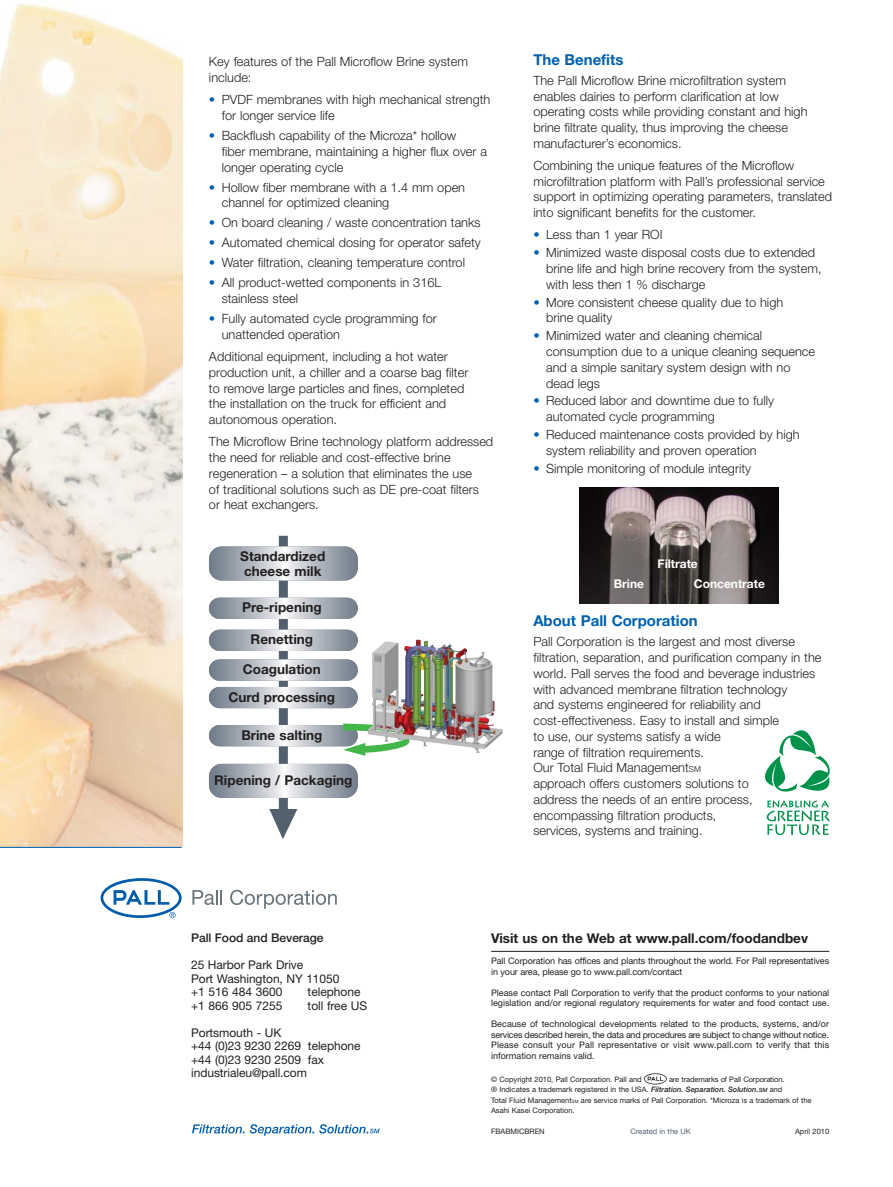
<style>
.page{position:relative;width:893px;height:1187px;background:#fff}
.page>*{position:absolute;margin:0;border:0;box-sizing:border-box;transform-origin:0 0}
.t1{font:700 15px "Helvetica Neue";color:#0060ae}
.t2{font:700 13.5px/15px "Helvetica Neue";color:#231f20}
.t3{font:300 12.75px/15.8px "Helvetica Neue";color:#231f20}
.t4{font:12px/13.5px "Helvetica Neue";letter-spacing:-.005em;color:#231f20}
.t5{font:700 12px/20.1px "Helvetica Neue";color:#fff}
.t6{font:500 12px "Helvetica Neue";letter-spacing:-.005em;color:#231f20}
.t7{font:9px/10.5px "Helvetica Neue";color:#231f20}
.t8{font:7.5px/10.5px "Helvetica Neue";color:#231f20}
.t9{font:7.5px "Helvetica Neue";color:#53616f}
.s1{color:#0060ae}
.s2{font-size:8.25px}
.s3{font-weight:500;font-style:italic}
.s4{font-weight:500;font-style:italic;font-size:5.7px}
.s5{font-size:4.5px}
</style>
<div class="page">
<div style="left:279px;top:535px;width:9px;height:284px;background:#53616f"></div>
<img style="left:0;top:3px;width:183px;height:843px">
<svg style="left:765px;top:730px;width:65px;height:105px"></svg>
<svg style="left:192px;top:1124px;width:188px;height:11px"></svg>
<svg style="left:644px;top:1073px;width:23px;height:11px"></svg>
<svg style="left:192px;top:890px;width:30px;height:14px"></svg>
<svg style="left:230px;top:889px;width:107px;height:19px"></svg>
<svg style="left:101px;top:878px;width:81px;height:40px"></svg>
<hr style="left:0;top:847px;width:182px;height:1px;background:#0060ae">
<hr style="left:491px;top:950px;width:338px;height:1px;background:#231f20">
<svg style="left:209px;top:546px;width:149px;height:34px;background:#b0b6be"></svg>
<svg style="left:269px;top:808px;width:28px;height:31px"></svg>
<svg style="left:209px;top:597px;width:149px;height:22px;background:#b1b7bf"></svg>
<svg style="left:209px;top:629px;width:149px;height:22px;background:#b1b7bf"></svg>
<svg style="left:209px;top:659px;width:149px;height:21px;background:#b0b7be"></svg>
<svg style="left:209px;top:686px;width:149px;height:22px;background:#b3b9c1"></svg>
<svg style="left:209px;top:725px;width:149px;height:21px;background:#b5bbc2"></svg>
<svg style="left:209px;top:763px;width:149px;height:34px;background:#b1b8bf"></svg>
<svg style="left:343px;top:723px;width:66px;height:32px"></svg>
<img style="left:368px;top:641px;width:35px;height:93px">
<img style="left:580px;top:487px;width:199px;height:116px">
<p class="t3" style="left:209px;top:55px;width:260px">Key features of the Pall Microflow Brine system include:</p>
<p class="t3" style="left:222px;top:93px;width:270px;text-indent:-13px"><span class="s1">•</span> PVDF membranes with high mechanical strength for longer service life</p>
<p class="t3" style="left:222px;top:129px;width:267px;text-indent:-13px"><span class="s1">•</span> Backflush capability of the Microza* hollow<br>fiber membrane, maintaining a higher flux over a longer operating cycle</p>
<p class="t3" style="left:222px;top:180px;width:245px;text-indent:-13px"><span class="s1">•</span> Hollow fiber membrane with a 1.4 mm open channel for optimized cleaning</p>
<p class="t3" style="left:209px;top:216px;width:273px"><span class="s1">•</span> On board cleaning / waste concentration tanks</p>
<p class="t3" style="left:209px;top:236px;width:273px"><span class="s1">•</span> Automated chemical dosing for operator safety</p>
<p class="t3" style="left:209px;top:256px;width:258px"><span class="s1">•</span> Water filtration, cleaning temperature control</p>
<p class="t3" style="left:222px;top:276px;width:221px;text-indent:-13px"><span class="s1">•</span> All product-wetted components in 316L stainless steel</p>
<p class="t3" style="left:222px;top:312px;width:217px;text-indent:-13px"><span class="s1">•</span> Fully automated cycle programming for unattended operation</p>
<p class="t3" style="left:209px;top:350px;width:261px">Additional equipment, including a hot water production unit, a chiller and a coarse bag filter to remove large particles and fines, completed the installation on the truck for efficient and autonomous operation.</p>
<p class="t3" style="left:209px;top:435px;width:286px">The Microflow Brine technology platform addressed the need for reliable and cost-effective brine regeneration – a solution that eliminates the use<br>of traditional solutions such as DE pre-coat filters or heat exchangers.</p>
<p class="t2" style="left:240px;top:549px;width:86px">Standardized cheese milk</p>
<p class="t2" style="left:242px;top:601px;width:81px">Pre-ripening</p>
<p class="t2" style="left:251px;top:633px;width:64px">Renetting</p>
<p class="t2" style="left:229px;top:656px;width:108px;line-height:27.5px;text-align:center">Coagulation<br>Curd processing</p>
<p class="t2" style="left:241px;top:728px;width:83px">Brine salting</p>
<p class="t2" style="left:214px;top:773px;width:140px">Ripening / Packaging</p>
<p class="t1" style="left:533px;top:54px;width:92px">The Benefits</p>
<p class="t3" style="left:533px;top:74px;width:276px">The Pall Microflow Brine microfiltration system enables dairies to perform clarification at low operating costs while providing constant and high brine filtrate quality, thus improving the cheese manufacturer’s economics.</p>
<p class="t3" style="left:533px;top:159px;width:300px">Combining the unique features of the Microflow microfiltration platform with Pall’s professional service support in optimizing operating parameters, translated into significant benefits for the customer.</p>
<p class="t3" style="left:533px;top:228px;width:131px"><span class="s1">•</span> Less than 1 year ROI</p>
<p class="t3" style="left:546px;top:246px;width:277px;text-indent:-13px"><span class="s1">•</span> Minimized waste disposal costs due to extended brine life and high brine recovery from the system, with less then 1 % discharge</p>
<p class="t3" style="left:546px;top:295px;width:239px;text-indent:-13px"><span class="s1">•</span> More consistent cheese quality due to high brine quality</p>
<p class="t3" style="left:546px;top:329px;width:271px;text-indent:-13px"><span class="s1">•</span> Minimized water and cleaning chemical consumption due to a unique cleaning sequence and a simple sanitary system design with no dead legs</p>
<p class="t3" style="left:546px;top:394px;width:229px;text-indent:-13px"><span class="s1">•</span> Reduced labor and downtime due to fully automated cycle programming</p>
<p class="t3" style="left:546px;top:428px;width:255px;text-indent:-13px"><span class="s1">•</span> Reduced maintenance costs provided by high system reliability and proven operation</p>
<p class="t3" style="left:533px;top:461px;width:219px"><span class="s1">•</span> Simple monitoring of module integrity</p>
<p class="t5" style="left:614px;top:575px;width:32px">Brine</p>
<p class="t5" style="left:694px;top:554px;width:73px;text-indent:-36px">Filtrate<br>Concentrate</p>
<p class="t1" style="left:533px;top:615px;width:166px">About Pall Corporation</p>
<p class="t3" style="left:533px;top:635px;width:290px">Pall Corporation is the largest and most diverse filtration, separation, and purification company in the world. Pall serves the food and beverage industries with advanced membrane filtration technology<br>and systems engineered for reliability and cost-effectiveness. Easy to install and simple<br>to use, our systems satisfy a wide<br>range of filtration requirements.<br>Our Total Fluid Management<span class="s2">SM<br></span>approach offers customers solutions to<br>address the needs of an entire process, encompassing filtration products,<br>services, systems and training.</p>
<p class="t6" style="left:191px;top:933px;width:134px">Pall Food and Beverage</p>
<p class="t4" style="left:191px;top:959px;width:150px">25 Harbor Park Drive<br>Port Washington, NY 11050 +1 516 484 3600</p>
<p class="t4" style="left:308px;top:986px;width:54px">telephone</p>
<p class="t4" style="left:191px;top:999px;width:93px">+1 866 905 7255</p>
<p class="t4" style="left:308px;top:999px;width:61px">toll free US</p>
<p class="t4" style="left:191px;top:1026px;width:171px">Portsmouth - UK<br>+44 (0)23 9230 2269 telephone +44 (0)23 9230 2509 fax industrialeu@pall.com</p>
<p class="t2" style="left:491px;top:932px;width:318px">Visit us on the Web at www.pall.com/foodandbev</p>
<p class="t7" style="left:491px;top:956px;width:340px">Pall Corporation has offices and plants throughout the world. For Pall representatives in your area, please go to www.pall.com/contact</p>
<p class="t7" style="left:491px;top:988px;width:340px">Please contact Pall Corporation to verify that the product conforms to your national legislation and/or regional regulatory requirements for water and food contact use.</p>
<p class="t7" style="left:491px;top:1019px;width:340px;text-align:justify">Because of technological developments related to the products, systems, and/or services described herein, the data and procedures are subject to change without notice.<br>Please consult your Pall representative or visit www.pall.com to verify that this information remains valid.</p>
<p class="t8" style="left:491px;top:1074px;width:322px;text-indent:178px">are trademarks of Pall Corporation.<br>® Indicates a trademark registered in the USA. <span class="s3">Filtration. Separation. Solution.</span><span class="s4">SM</span> and<br>Total Fluid Management<span class="s5">SM</span> are service marks of Pall Corporation. *Microza is a trademark of the Asahi Kasei Corporation.</p>
<p class="t8" style="left:491px;top:1126px;width:55px">FBABMICBREN</p>
<p class="t9" style="left:630px;top:1128px;width:62px">Created in the UK</p>
<p class="t8" style="left:795px;top:1126px;width:36px">April 2010</p>
<p class="t8" style="left:491px;top:1074px;width:152px">© Copyright 2010, Pall Corporation. Pall and</p>
</div>
